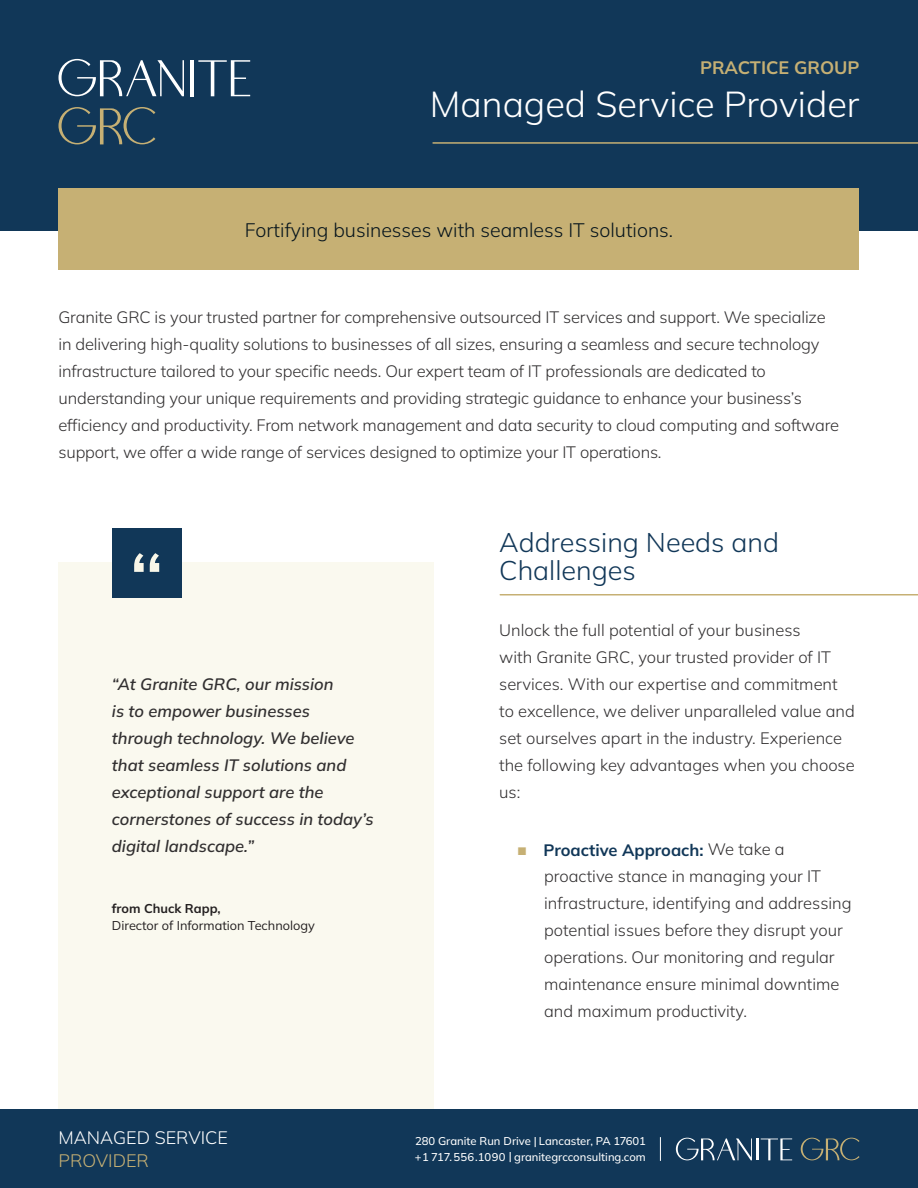
<style>
.page{position:relative;width:918px;height:1188px;background:#fff}
.page>*{position:absolute;margin:0;border:0;box-sizing:border-box;transform-origin:0 0}
.Paragraph_Title{font:300 36px "Mulish";color:#fff}
.Paragraph_Title-2{font:300 27px/28.5px "Mulish";color:#113758}
.Paragraph_Title-3{font:300 19.5px "Mulish";color:#07151d}
.Paragraph_Title-4{font:300 18px/22.5px "Mulish";color:#fff}
.Paragraph_Title-5{font:700 18px "Mulish";color:#c6b074}
.Paragraph_Title-6{font:300 16.5px/27px "Mulish";letter-spacing:-.01em;color:#312f30}
.Paragraph_Title-7{font:italic 600 16.5px/27px "Mulish";color:#312f30}
.Paragraph_Title-8{font:12.75px/16.5px "Mulish";color:#231f20}
.Paragraph_Title-9{font:500 11.25px "Mulish";color:#fff}
.s1{font-weight:700}
.s2{font-family:"Arial";font-weight:400;color:#c6b074}
.s3{font-weight:700;color:#113758}
.s4{color:#c6b074}
</style>
<div class="page">
<div style="left:58px;top:562px;width:376px;height:548px;background:#f9f7e9"></div>
<div style="left:0;top:0;width:918px;height:230px;background:#113758"></div>
<svg style="left:58px;top:59px;width:126px;height:37px"></svg>
<hr style="left:191px;top:60px;width:3px;height:36px;background:#fff">
<svg style="left:198px;top:60px;width:52px;height:36px"></svg>
<svg style="left:58px;top:107px;width:97px;height:37px"></svg>
<hr style="left:433px;top:142px;width:485px;height:2px;background:#c6b074">
<div style="left:58px;top:189px;width:802px;height:81px;background:#c6b074"></div>
<div style="left:0;top:1110px;width:918px;height:78px;background:#113758"></div>
<svg style="left:676px;top:1138px;width:76px;height:22px"></svg>
<hr style="left:756px;top:1138px;width:2px;height:22px;background:#fff">
<svg style="left:761px;top:1138px;width:31px;height:22px"></svg>
<svg style="left:801px;top:1138px;width:59px;height:22px"></svg>
<svg style="left:660px;top:1137px;width:1px;height:24px"></svg>
<hr style="left:500px;top:594px;width:418px;height:2px;background:#c6b074">
<div style="left:112px;top:528px;width:70px;height:69px;background:#113758"></div>
<svg style="left:134px;top:553px;width:25px;height:19px"></svg>
<p class="Paragraph_Title-5" style="left:700px;top:55px;width:161px">PRACTICE GROUP</p>
<p class="Paragraph_Title" style="left:430px;top:80px;width:431px">Managed Service Provider</p>
<p class="Paragraph_Title-3" style="left:245px;top:216px;width:430px">Fortifying businesses with seamless IT solutions.</p>
<p class="Paragraph_Title-6" style="left:58px;top:303px;width:782px">Granite GRC is your trusted partner for comprehensive outsourced IT services and support. We specialize in delivering high-quality solutions to businesses of all sizes, ensuring a seamless and secure technology infrastructure tailored to your specific needs. Our expert team of IT professionals are dedicated to understanding your unique requirements and providing strategic guidance to enhance your business’s efficiency and productivity. From network management and data security to cloud computing and software support, we offer a wide range of services designed to optimize your IT operations.</p>
<p class="Paragraph_Title-7" style="left:112px;top:670px;width:263px">“At Granite GRC, our mission<br>is to empower businesses through technology. We believe that seamless IT solutions and exceptional support are the cornerstones of success in today’s digital landscape.”</p>
<p class="Paragraph_Title-8" style="left:112px;top:900px;width:205px"><span class="s1">from Chuck Rapp,<br></span>Director of Information Technology</p>
<p class="Paragraph_Title-2" style="left:499px;top:527px;width:281px">Addressing Needs and<br>Challenges</p>
<p class="Paragraph_Title-6" style="left:499px;top:616px;width:357px">Unlock the full potential of your business<br>with Granite GRC, your trusted provider of IT services. With our expertise and commitment to excellence, we deliver unparalleled value and set ourselves apart in the industry. Experience the following key advantages when you choose us:</p>
<p class="Paragraph_Title-6" style="left:544px;top:837px;width:278px;line-height:25.5px;text-indent:-27px"><span class="s2">■</span> <span class="s3">Proactive Approach:</span> We take a proactive stance in managing your IT</p>
<p class="Paragraph_Title-6" style="left:544px;top:889px;width:309px">infrastructure, identifying and addressing potential issues before they disrupt your operations. Our monitoring and regular maintenance ensure minimal downtime and maximum productivity.</p>
<p class="Paragraph_Title-4" style="left:58px;top:1126px;width:171px">MANAGED SERVICE<br><span class="s4">PROVIDER</span></p>
<p class="Paragraph_Title-9" style="left:415px;top:1134px;width:232px">280 Granite Run Drive | Lancaster, PA 17601</p>
<p class="Paragraph_Title-9" style="left:415px;top:1149px;width:232px">+1 717.556.1090 | granitegrcconsulting.com</p>
</div>
